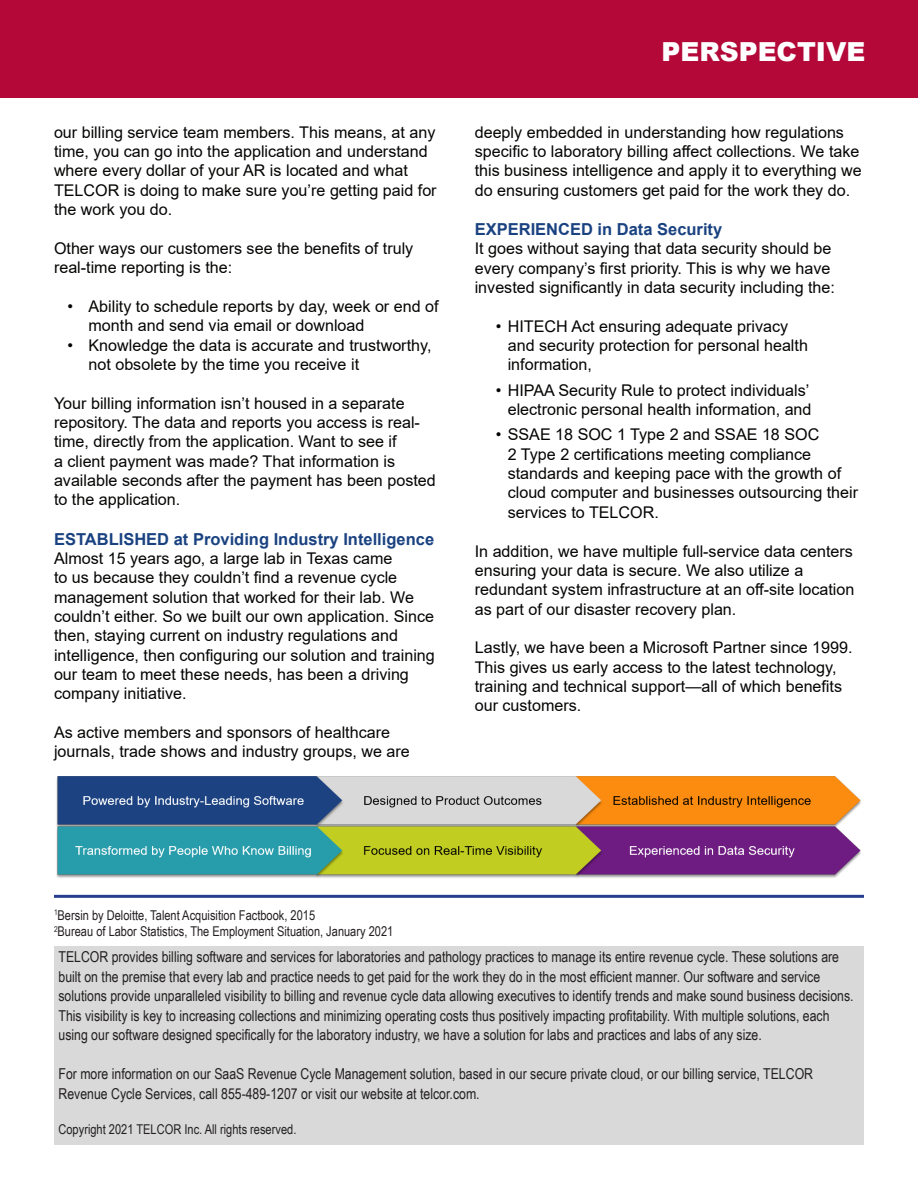
<style>
.page{position:relative;width:918px;height:1188px;background:#fff}
.page>*{position:absolute;margin:0;border:0;box-sizing:border-box;transform-origin:0 0}
.t1{font:900 26.25px "Arial";color:#fff}
.t2{font:700 16.5px "Arial";color:#1a4281}
.t3{font:16.2px/19.4px "Arial";color:#040503}
.t4{font:15px/19.5px "Arial Narrow";color:#231f20}
.t5{font:13.5px "Arial Narrow";color:#231f20}
</style>
<div class="page">
<div style="left:54px;top:947px;width:810px;height:198px;background:#d8d9d8"></div>
<hr style="left:54px;top:895px;width:810px;height:3px;background:#253f8e">
<div style="left:0;top:0;width:918px;height:97px;background:#b30838"></div>
<img style="left:56px;top:776px;width:805px;height:102px">
<p class="t3" style="left:54px;top:122px;width:384px">our billing service team members. This means, at any time, you can go into the application and understand where every dollar of your AR is located and what TELCOR is doing to make sure you’re getting paid for the work you do.</p>
<p class="t3" style="left:54px;top:238px;width:361px">Other ways our customers see the benefits of truly real-time reporting is the:</p>
<p class="t3" style="left:88px;top:296px;width:352px;text-indent:-21px">• Ability to schedule reports by day, week or end of month and send via email or download</p>
<p class="t3" style="left:88px;top:335px;width:345px;text-indent:-21px">• Knowledge the data is accurate and trustworthy, not obsolete by the time you receive it</p>
<p class="t3" style="left:54px;top:393px;width:383px">Your billing information isn’t housed in a separate repository. The data and reports you access is real&shy;time, directly from the application. Want to see if<br>a client payment was made? That information is available seconds after the payment has been posted to the application.</p>
<p class="t2" style="left:54px;top:527px;width:382px">ESTABLISHED at Providing Industry Intelligence</p>
<p class="t3" style="left:54px;top:548px;width:382px">Almost 15 years ago, a large lab in Texas came<br>to us because they couldn’t find a revenue cycle management solution that worked for their lab. We couldn’t either. So we built our own application. Since then, staying current on industry regulations and intelligence, then configuring our solution and training our team to meet these needs, has been a driving company initiative.</p>
<p class="t3" style="left:54px;top:723px;width:357px">As active members and sponsors of healthcare journals, trade shows and industry groups, we are</p>
<p class="t1" style="left:662px;top:32px;width:205px">PERSPECTIVE</p>
<p class="t3" style="left:475px;top:122px;width:389px">deeply embedded in understanding how regulations specific to laboratory billing affect collections. We take this business intelligence and apply it to everything we do ensuring customers get paid for the work they do.</p>
<p class="t2" style="left:475px;top:218px;width:249px">EXPERIENCED in Data Security</p>
<p class="t3" style="left:475px;top:239px;width:362px">It goes without saying that data security should be every company’s first priority. This is why we have invested significantly in data security including the:</p>
<p class="t3" style="left:508px;top:316px;width:302px;text-indent:-12px">• HITECH Act ensuring adequate privacy and security protection for personal health information,</p>
<p class="t3" style="left:496px;top:380px;width:317px;text-align:right">• HIPAA Security Rule to protect individuals’ electronic personal health information, and</p>
<p class="t3" style="left:508px;top:425px;width:352px;text-indent:-12px">• SSAE 18 SOC 1 Type 2 and SSAE 18 SOC<br>2 Type 2 certifications meeting compliance standards and keeping pace with the growth of cloud computer and businesses outsourcing their services to TELCOR.</p>
<p class="t3" style="left:475px;top:541px;width:381px">In addition, we have multiple full-service data centers ensuring your data is secure. We also utilize a redundant system infrastructure at an off-site location as part of our disaster recovery plan.</p>
<p class="t3" style="left:475px;top:638px;width:379px">Lastly, we have been a Microsoft Partner since 1999.<br>This gives us early access to the latest technology, training and technical support—all of which benefits our customers.</p>
<p class="t5" style="left:54px;top:905px;width:263px"><sup>1</sup>Bersin by Deloitte, Talent Acquisition Factbook, 2015</p>
<p class="t5" style="left:54px;top:921px;width:341px"><sup>2</sup>Bureau of Labor Statistics, The Employment Situation, January 2021</p>
<p class="t4" style="left:58px;top:947px;width:797px">TELCOR provides billing software and services for laboratories and pathology practices to manage its entire revenue cycle. These solutions are built on the premise that every lab and practice needs to get paid for the work they do in the most efficient manner. Our software and service solutions provide unparalleled visibility to billing and revenue cycle data allowing executives to identify trends and make sound business decisions.<br>This visibility is key to increasing collections and minimizing operating costs thus positively impacting profitability. With multiple solutions, each using our software designed specifically for the laboratory industry, we have a solution for labs and practices and labs of any size.</p>
<p class="t4" style="left:58px;top:1064px;width:756px">For more information on our SaaS Revenue Cycle Management solution, based in our secure private cloud, or our billing service, TELCOR<br>Revenue Cycle Services, call 855-489-1207 or visit our website at telcor.com.</p>
<p class="t5" style="left:58px;top:1120px;width:239px">Copyright 2021 TELCOR Inc. All rights reserved.</p>
</div>
